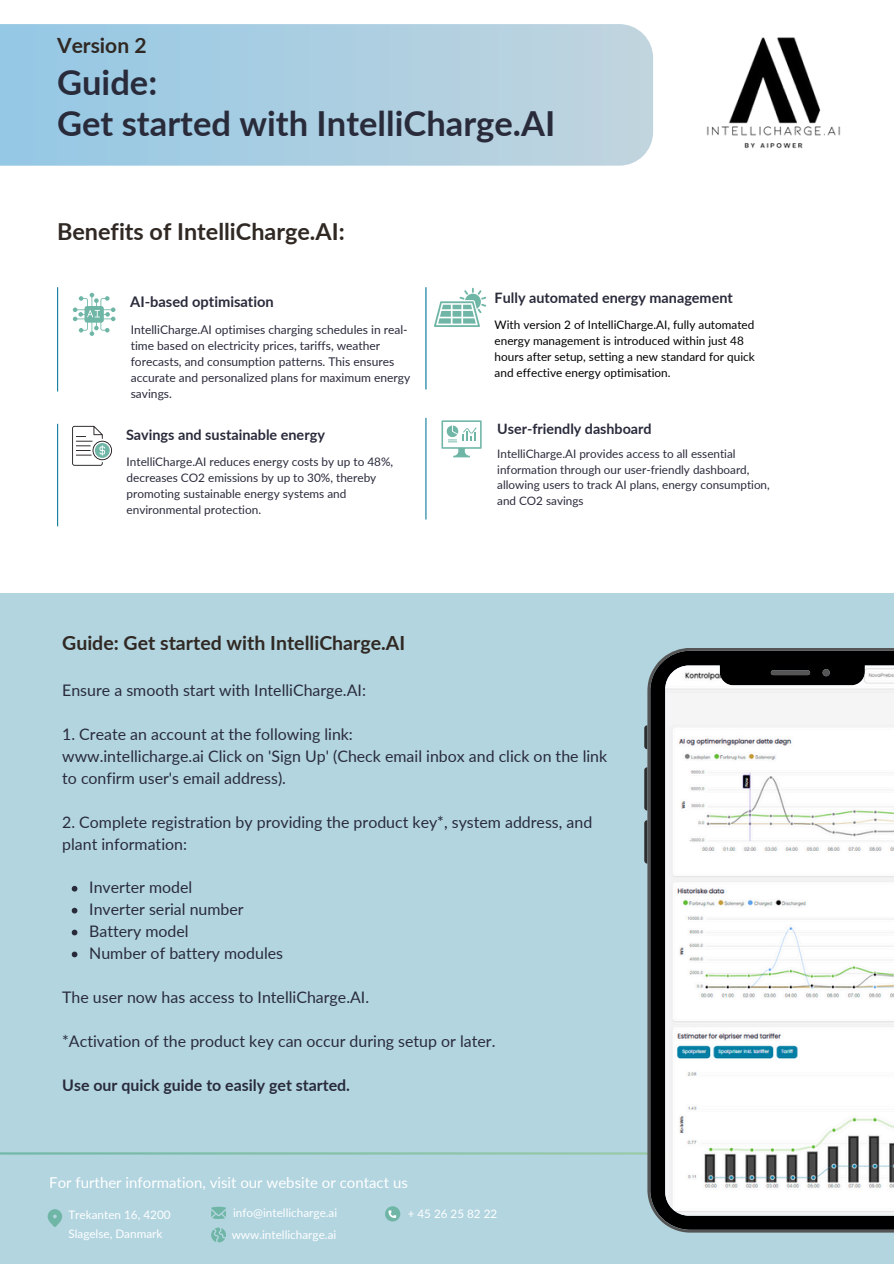
<style>
.page{position:relative;width:894px;height:1264px;background:#fff}
.page>*{position:absolute;margin:0;border:0;box-sizing:border-box;transform-origin:0 0}
.t1{font:700 34.5px/40.5px "Lato";color:#292b3b}
.t2{font:700 23.4px "Lato";color:#302823}
.t3{font:700 21px "Lato";color:#302823}
.t4{font:700 19.5px "Lato";color:#302823}
.t5{font:15.9px/21.9px "Lato";color:#292b3b}
.t6{font:700 15.9px "Lato";color:#292b3b}
.t7{font:15px "Lato";color:#fff}
.t8{font:700 14.7px "Lato";color:#292b3b}
.t9{font:700 14.4px "Lato";color:#292b3b}
.t10{font:700 14.25px "Lato";color:#292b3b}
.t11{font:12px/16px "Lato";color:#292b3b}
.t12{font:11.85px/15.8px "Lato";color:#292b3b}
.t13{font:11.7px/15.8px "Lato";color:#000}
.t14{font:11.7px/15.6px "Lato";color:#292b3b}
.t15{font:11.7px "Lato";color:#fff}
</style>
<div class="page">
<div style="left:0;top:593px;width:893px;height:670px;background:#b3d5e0"></div>
<svg style="left:48px;top:1209px;width:14px;height:18px"></svg>
<svg style="left:211px;top:1206px;width:15px;height:12px"></svg>
<div style="left:385px;top:1206px;width:15px;height:15px;background:#6fb6a7;border-radius:50%"></div>
<svg style="left:388px;top:1210px;width:8px;height:7px"></svg>
<svg style="left:211px;top:1227px;width:15px;height:15px"></svg>
<img style="left:706px;top:37px;width:135px;height:112px">
<svg style="left:0;top:24px;width:653px;height:142px;background:#abcee1"></svg>
<hr style="left:425px;top:418px;width:1px;height:101px;background:#027598">
<svg style="left:441px;top:420px;width:40px;height:37px"></svg>
<svg style="left:72px;top:426px;width:40px;height:40px"></svg>
<hr style="left:57px;top:424px;width:1px;height:102px;background:#027598">
<hr style="left:425px;top:287px;width:1px;height:102px;background:#027598">
<svg style="left:434px;top:288px;width:52px;height:39px"></svg>
<hr style="left:0;top:1152px;width:893px;height:2px;background:#fff">
<svg style="left:644px;top:725px;width:3px;height:24px"></svg>
<svg style="left:644px;top:767px;width:3px;height:43px"></svg>
<svg style="left:644px;top:820px;width:3px;height:43px"></svg>
<svg style="left:647px;top:648px;width:246px;height:584px"></svg>
<hr style="left:57px;top:287px;width:1px;height:104px;background:#027598">
<svg style="left:73px;top:293px;width:42px;height:43px"></svg>
<svg style="left:72px;top:885px;width:5px;height:6px"></svg>
<svg style="left:72px;top:907px;width:5px;height:6px"></svg>
<svg style="left:72px;top:929px;width:5px;height:6px"></svg>
<svg style="left:72px;top:951px;width:5px;height:6px"></svg>
<h5 class="t3" style="left:57px;top:32px;width:91px">Version 2</h5>
<h3 class="t1" style="left:57px;top:62px;width:499px">Guide:<br>Get started with IntelliCharge.AI</h3>
<p class="t2" style="left:57px;top:217px;width:289px">Benefits of IntelliCharge.AI:</p>
<h4 class="t8" style="left:130px;top:292px;width:145px">AI-based optimisation</h4>
<p class="t11" style="left:131px;top:321px;width:281px">IntelliCharge.AI optimises charging schedules in real&shy;time based on electricity prices, tariffs, weather forecasts, and consumption patterns. This ensures accurate and personalized plans for maximum energy savings.</p>
<p class="t9" style="left:126px;top:425px;width:200px">Savings and sustainable energy</p>
<h4 class="t12" style="left:126px;top:454px;width:268px">IntelliCharge.AI reduces energy costs by up to 48%, decreases CO2 emissions by up to 30%, thereby promoting sustainable energy systems and environmental protection.</h4>
<h5 class="t4" style="left:62px;top:631px;width:344px">Guide: Get started with IntelliCharge.AI</h5>
<h4 class="t9" style="left:494px;top:288px;width:239px">Fully automated energy management</h4>
<p class="t13" style="left:494px;top:317px;width:262px">With version 2 of IntelliCharge.AI, fully automated energy management is introduced within just 48 hours after setup, setting a new standard for quick and effective energy optimisation.</p>
<p class="t10" style="left:497px;top:420px;width:156px">User-friendly dashboard</p>
<h2 class="t14" style="left:497px;top:446px;width:274px">IntelliCharge.AI provides access to all essential information through our user-friendly dashboard, allowing users to track AI plans, energy consumption, and CO2 savings</h2>
<h5 class="t5" style="left:62px;top:679px;width:305px">Ensure a smooth start with IntelliCharge.AI:</h5>
<p class="t5" style="left:62px;top:723px;width:546px">1. Create an account at the following link:<br>www.intellicharge.ai Click on 'Sign Up' (Check email inbox and click on the link to confirm user's email address).</p>
<p class="t5" style="left:62px;top:810px;width:531px">2. Complete registration by providing the product key*, system address, and plant information:</p>
<p class="t5" style="left:89px;top:876px;width:104px">Inverter model</p>
<p class="t5" style="left:89px;top:898px;width:156px">Inverter serial number</p>
<h5 class="t5" style="left:89px;top:920px;width:101px">Battery model</h5>
<h5 class="t5" style="left:89px;top:942px;width:195px">Number of battery modules</h5>
<h4 class="t5" style="left:62px;top:985px;width:308px">The user now has access to IntelliCharge.AI.</h4>
<h5 class="t5" style="left:62px;top:1029px;width:434px">*Activation of the product key can occur during setup or later.</h5>
<p class="t6" style="left:62px;top:1074px;width:289px">Use our quick guide to easily get started.</p>
<p class="t7" style="left:49px;top:1173px;width:360px">For further information, visit our website or contact us</p>
<p class="t15" style="left:68px;top:1207px;width:104px">Trekanten 16, 4200</p>
<p class="t15" style="left:68px;top:1226px;width:96px">Slagelse, Danmark</p>
<h6 class="t15" style="left:233px;top:1205px;width:106px">info@intellicharge.ai</h6>
<h1 class="t15" style="left:232px;top:1227px;width:106px">www.intellicharge.ai</h1>
<h3 class="t15" style="left:407px;top:1206px;width:91px">+ 45 26 25 82 22</h3>
</div>
